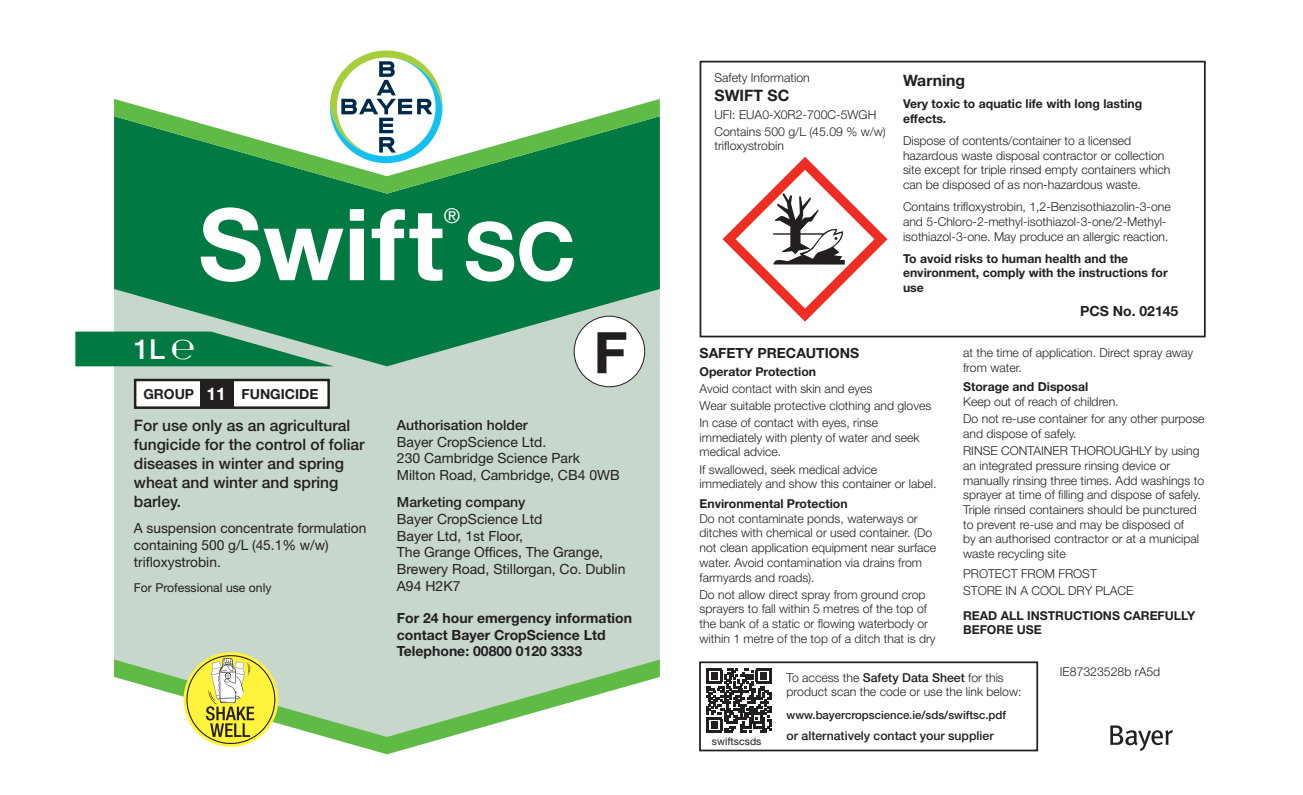
<style>
.page{position:relative;width:1303px;height:795px;background:#fff}
.page>*{position:absolute;margin:0;border:0;box-sizing:border-box;transform-origin:0 0}
.t1{font:700 99.58px "Helvetica Neue LT Std";letter-spacing:.01em;color:#fff}
.t2{font:700 80.5px "Helvetica Neue LT Std";color:#fff}
.t3{font:700 57.4px "Helvetica Neue LT Std";color:#231f20}
.t4{font:500 27.65px "Helvetica Neue LT Std";color:#fff}
.t5{font:20.47px "Helvetica Neue LT Std";color:#fff}
.t6{font:700 17.5px "Helvetica Neue LT Std";color:#fff}
.t7{font:500 15.75px/18.9px "Helvetica Neue LT Std";color:#231f20}
.t8{font:700 15.75px "Helvetica Neue LT Std";color:#231f20}
.t9{font:14px/16.8px "Helvetica Neue LT Std";color:#231f20}
.Paragraph_Style_1{font:700 14px/16.8px "Helvetica Neue LT Std";color:#231f20}
.t10{font:500 14px "Helvetica Neue LT Std";color:#231f20}
.t11{font:700 13.83px "Helvetica Neue LT Std";color:#231f20}
.Paragraph_Style_1-2{font:300 12.25px/14.7px "Helvetica Neue LT Std";color:#231f20}
.Paragraph_Style_1-3{font:700 12.25px/14.7px "Helvetica Neue LT Std";color:#231f20}
.t12{font:500 12.25px "Helvetica Neue LT Std";color:#231f20}
.t13{font:12.25px "Helvetica Neue LT Std";color:#231f20}
.t14{font:500 11.38px "Helvetica Neue LT Std";color:#231f20}
.t15{font:10.5px "Helvetica Neue LT Std";color:#231f20}
.s1{font-weight:500}
</style>
<div class="page">
<div style="left:114px;top:366px;width:546px;height:293px;background:#c7d7cb"></div>
<div style="left:699px;top:61px;width:506px;height:276px;border:2px solid #231f20"></div>
<svg style="left:114px;top:194px;width:546px;height:172px;background:#1a8554"></svg>
<svg style="left:114px;top:99px;width:546px;height:95px"></svg>
<svg style="left:114px;top:659px;width:546px;height:95px"></svg>
<div style="left:574px;top:316px;width:71px;height:71px;background:#fff;border-radius:50%"></div>
<div style="left:574px;top:316px;width:71px;height:71px;border:1px solid #231f20;border-radius:50%"></div>
<svg style="left:330px;top:50px;width:112px;height:113px"></svg>
<div style="left:699px;top:661px;width:339px;height:90px;border:2px solid #231f20"></div>
<svg style="left:771px;top:668px;width:1px;height:63px"></svg>
<svg style="left:706px;top:668px;width:65px;height:65px"></svg>
<svg style="left:183px;top:652px;width:95px;height:95px"></svg>
<svg style="left:1110px;top:725px;width:63px;height:26px"></svg>
<svg style="left:722px;top:157px;width:165px;height:165px"></svg>
<div style="left:135px;top:380px;width:194px;height:28px;background:#fff"></div>
<div style="left:134px;top:379px;width:196px;height:30px;border:2px solid #231f20"></div>
<div style="left:201px;top:380px;width:33px;height:28px;background:#231f20"></div>
<svg style="left:75px;top:332px;width:259px;height:34px;background:#208858"></svg>
<p class="t1" style="left:198px;top:183px;width:247px">Swift</p>
<p class="t5" style="left:444px;top:204px;width:18px">®</p>
<p class="t2" style="left:464px;top:202px;width:113px">SC</p>
<p class="t4" style="left:134px;top:332px;width:33px">1L</p>
<p class="t3" style="left:593px;top:317px;width:36px">F</p>
<p class="t11" style="left:143px;top:385px;width:52px">GROUP</p>
<p class="t6" style="left:207px;top:383px;width:21px">11</p>
<p class="t11" style="left:242px;top:385px;width:78px">FUNGICIDE</p>
<p class="t7" style="left:134px;top:416px;width:232px">For use only as an agricultural fungicide for the control of foliar diseases in winter and spring wheat and winter and spring barley.</p>
<p class="t9" style="left:134px;top:520px;width:234px">A suspension concentrate formulation containing 500 g/L (45.1% w/w) trifloxystrobin.</p>
<p class="t13" style="left:134px;top:580px;width:139px">For Professional use only</p>
<p class="t10" style="left:397px;top:416px;width:132px">Authorisation holder</p>
<p class="t9" style="left:397px;top:433px;width:151px">Bayer CropScience Ltd.</p>
<p class="t9" style="left:397px;top:450px;width:185px">230 Cambridge Science Park</p>
<p class="t9" style="left:397px;top:467px;width:224px">Milton Road, Cambridge, CB4 0WB</p>
<p class="t10" style="left:397px;top:494px;width:130px">Marketing company</p>
<p class="t9" style="left:397px;top:510px;width:147px">Bayer CropScience Ltd</p>
<p class="t9" style="left:397px;top:527px;width:230px">Bayer Ltd, 1st Floor,<br>The Grange Offices, The Grange,<br>Brewery Road, Stillorgan, Co. Dublin<br>A94 H2K7</p>
<p class="Paragraph_Style_1" style="left:397px;top:609px;width:237px">For 24 hour emergency information contact Bayer CropScience Ltd</p>
<p class="Paragraph_Style_1" style="left:397px;top:642px;width:187px">Telephone: 00800 0120 3333</p>
<p class="Paragraph_Style_1-2" style="left:714px;top:70px;width:97px">Safety Information</p>
<p class="t8" style="left:714px;top:86px;width:76px">SWIFT SC</p>
<p class="Paragraph_Style_1-2" style="left:714px;top:107px;width:163px">UFI: EUA0-X0R2-700C-5WGH</p>
<p class="Paragraph_Style_1-2" style="left:714px;top:124px;width:173px">Contains 500 g/L (45.09 % w/w) trifloxystrobin</p>
<p class="t8" style="left:903px;top:71px;width:64px">Warning</p>
<p class="Paragraph_Style_1-3" style="left:903px;top:96px;width:241px">Very toxic to aquatic life with long lasting effects.</p>
<p class="Paragraph_Style_1-2" style="left:903px;top:133px;width:269px">Dispose of contents/container to a licensed hazardous waste disposal contractor or collection site except for triple rinsed empty containers which can be disposed of as non-hazardous waste.</p>
<p class="Paragraph_Style_1-2" style="left:903px;top:199px;width:269px">Contains trifloxystrobin, 1,2-Benzisothiazolin-3-one and 5-Chloro-2-methyl-isothiazol-3-one/2-Methyl&shy;isothiazol-3-one. May produce an allergic reaction.</p>
<p class="Paragraph_Style_1-3" style="left:903px;top:251px;width:266px">To avoid risks to human health and the environment, comply with the instructions for use</p>
<p class="Paragraph_Style_1" style="left:1080px;top:303px;width:100px">PCS No. 02145</p>
<p class="Paragraph_Style_1" style="left:699px;top:345px;width:161px">SAFETY PRECAUTIONS</p>
<p class="Paragraph_Style_1-3" style="left:699px;top:363px;width:118px">Operator Protection</p>
<p class="Paragraph_Style_1-2" style="left:699px;top:381px;width:174px">Avoid contact with skin and eyes</p>
<p class="Paragraph_Style_1-2" style="left:699px;top:398px;width:233px">Wear suitable protective clothing and gloves</p>
<p class="Paragraph_Style_1-2" style="left:699px;top:415px;width:222px">In case of contact with eyes, rinse immediately with plenty of water and seek medical advice.</p>
<p class="Paragraph_Style_1-2" style="left:699px;top:462px;width:238px">If swallowed, seek medical advice immediately and show this container or label.</p>
<p class="Paragraph_Style_1-3" style="left:699px;top:496px;width:150px">Environmental Protection</p>
<p class="Paragraph_Style_1-2" style="left:699px;top:511px;width:238px">Do not contaminate ponds, waterways or ditches with chemical or used container. (Do not clean application equipment near surface water. Avoid contamination via drains from farmyards and roads).</p>
<p class="Paragraph_Style_1-2" style="left:699px;top:587px;width:237px">Do not allow direct spray from ground crop sprayers to fall within 5 metres of the top of the bank of a static or flowing waterbody or within 1 metre of the top of a ditch that is dry</p>
<p class="Paragraph_Style_1-2" style="left:963px;top:345px;width:232px">at the time of application. Direct spray away from water.</p>
<p class="Paragraph_Style_1-3" style="left:963px;top:379px;width:127px">Storage and Disposal</p>
<p class="Paragraph_Style_1-2" style="left:963px;top:394px;width:157px">Keep out of reach of children.</p>
<p class="Paragraph_Style_1-2" style="left:963px;top:411px;width:243px">Do not re-use container for any other purpose and dispose of safely.</p>
<p class="Paragraph_Style_1-2" style="left:963px;top:443px;width:242px">RINSE CONTAINER THOROUGHLY by using an integrated pressure rinsing device or manually rinsing three times. Add washings to sprayer at time of filling and dispose of safely.<br>Triple rinsed containers should be punctured to prevent re-use and may be disposed of<br>by an authorised contractor or at a municipal waste recycling site</p>
<p class="Paragraph_Style_1-2" style="left:963px;top:566px;width:135px">PROTECT FROM FROST</p>
<p class="Paragraph_Style_1-2" style="left:963px;top:583px;width:172px">STORE IN A COOL DRY PLACE</p>
<p class="Paragraph_Style_1-3" style="left:963px;top:607px;width:234px">READ ALL INSTRUCTIONS CAREFULLY<br>BEFORE USE</p>
<p class="t15" style="left:712px;top:735px;width:51px">swiftscsds</p>
<p class="Paragraph_Style_1-2" style="left:786px;top:669px;width:236px">To access the <span class="s1">Safety Data Sheet</span> for this product scan the code or use the link below:</p>
<p class="t14" style="left:786px;top:708px;width:221px">www.bayercropscience.ie/sds/swiftsc.pdf</p>
<p class="t12" style="left:786px;top:728px;width:208px">or alternatively contact your supplier</p>
<p class="Paragraph_Style_1-2" style="left:1060px;top:664px;width:102px">IE87323528b rA5d</p>
</div>
